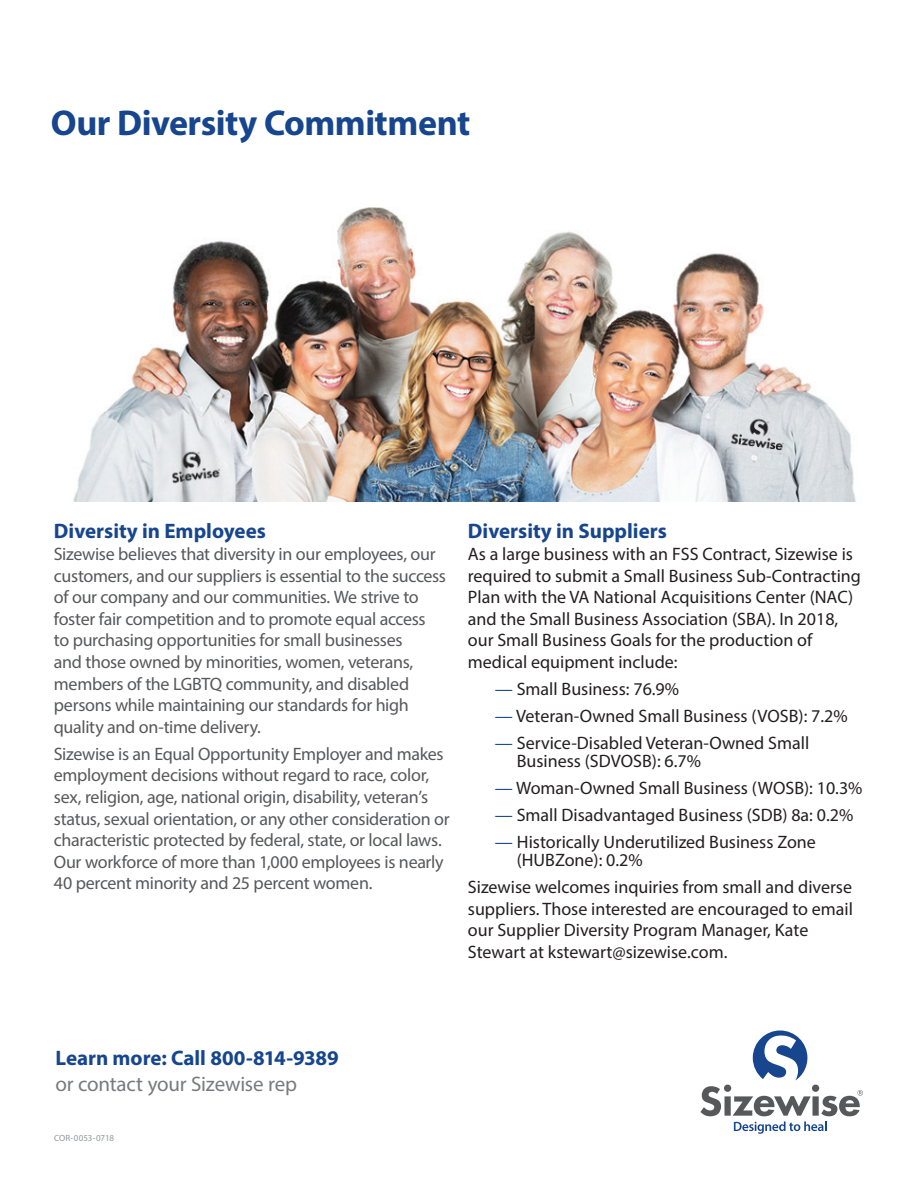
<style>
.page{position:relative;width:918px;height:1188px;background:#fff}
.page>*{position:absolute;margin:0;border:0;box-sizing:border-box;transform-origin:0 0}
.t1{font:700 36px "Myriad Pro";letter-spacing:-.015em;color:#17468e}
.t2{font:700 21px "Myriad Pro";color:#17468e}
.t3{font:21px "Myriad Pro";letter-spacing:-.01em;color:#787a7d}
.t4{font:18px/21.6px "Myriad Pro";letter-spacing:-.02em;color:#57585a}
.t5{font:18px/21.6px "Myriad Pro";color:#231f20}
.t6{font:9px "Myriad Pro";letter-spacing:-.01em;color:#939598}
.s1{color:#17468e}
</style>
<div class="page">
<svg style="left:700px;top:1030px;width:163px;height:104px"></svg>
<img style="left:73px;top:207px;width:783px;height:294px">
<p class="t1" style="left:51px;top:100px;width:421px">Our Diversity Commitment</p>
<p class="t2" style="left:54px;top:518px;width:214px">Diversity in Employees</p>
<p class="t4" style="left:54px;top:543px;width:394px">Sizewise believes that diversity in our employees, our customers, and our suppliers is essential to the success of our company and our communities. We strive to foster fair competition and to promote equal access<br>to purchasing opportunities for small businesses<br>and those owned by minorities, women, veterans, members of the LGBTQ community, and disabled persons while maintaining our standards for high quality and on-time delivery.</p>
<p class="t4" style="left:54px;top:743px;width:397px">Sizewise is an Equal Opportunity Employer and makes employment decisions without regard to race, color, sex, religion, age, national origin, disability, veteran’s status, sexual orientation, or any other consideration or characteristic protected by federal, state, or local laws.<br>Our workforce of more than 1,000 employees is nearly 40 percent minority and 25 percent women.</p>
<p class="t2" style="left:468px;top:518px;width:200px">Diversity in Suppliers</p>
<p class="t5" style="left:468px;top:543px;width:395px">As a large business with an FSS Contract, Sizewise is required to submit a Small Business Sub-Contracting Plan with the VA National Acquisitions Center (NAC) and the Small Business Association (SBA). In 2018, our Small Business Goals for the production of medical equipment include:</p>
<p class="t5" style="left:495px;top:678px;width:186px"><span class="s1">—</span> Small Business: 76.9%</p>
<p class="t5" style="left:495px;top:705px;width:354px"><span class="s1">—</span> Veteran-Owned Small Business (VOSB): 7.2%</p>
<p class="t5" style="left:517px;top:734px;width:294px;line-height:18px;text-indent:-22px"><span class="s1">—</span> Service-Disabled Veteran-Owned Small<br>Business (SDVOSB): 6.7%</p>
<p class="t5" style="left:495px;top:777px;width:369px"><span class="s1">—</span> Woman-Owned Small Business (WOSB): 10.3%</p>
<p class="t5" style="left:495px;top:804px;width:360px"><span class="s1">—</span> Small Disadvantaged Business (SDB) 8a: 0.2%</p>
<p class="t5" style="left:517px;top:833px;width:301px;line-height:18px;text-indent:-22px"><span class="s1">—</span> Historically Underutilized Business Zone (HUBZone): 0.2%</p>
<p class="t5" style="left:468px;top:876px;width:387px">Sizewise welcomes inquiries from small and diverse suppliers. Those interested are encouraged to email our Supplier Diversity Program Manager, Kate Stewart at kstewart@sizewise.com.</p>
<p class="t2" style="left:55px;top:1045px;width:285px">Learn more: Call 800-814-9389</p>
<p class="t3" style="left:55px;top:1071px;width:243px">or contact your Sizewise rep</p>
<p class="t6" style="left:54px;top:1132px;width:62px">COR-0053-0718</p>
</div>
